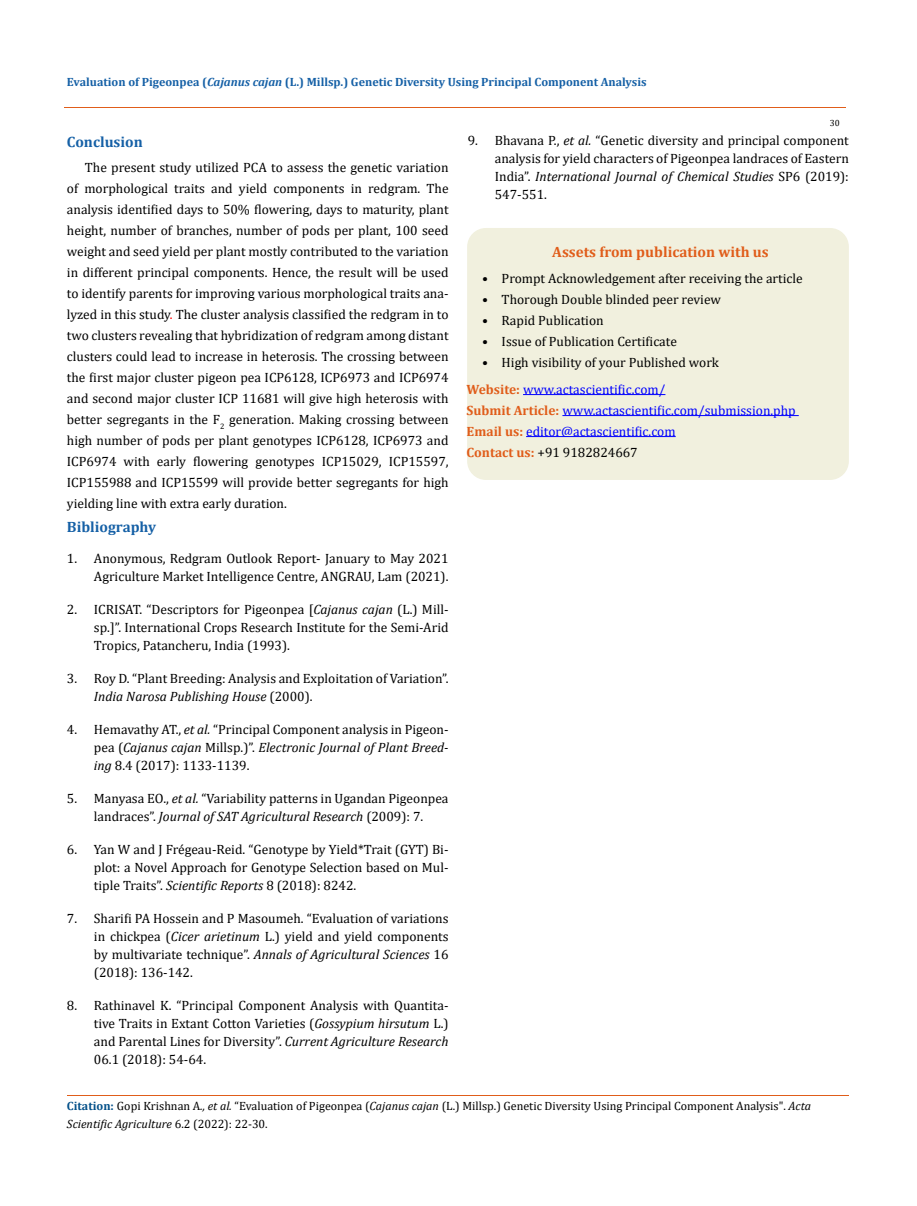
<style>
.page{position:relative;width:917px;height:1206px;background:#fff}
.page>*{position:absolute;margin:0;border:0;box-sizing:border-box;transform-origin:0 0}
.t1{font:700 15px "Cambria";color:#e05d1a}
.t2{font:700 15px "Cambria";color:#1560a6}
.t3{font:13.5px/18px "Cambria";color:#000;text-align:justify}
.t4{font:13.5px/21px "Cambria";color:#00f}
.t5{font:12px/18px "Cambria";color:#000}
.t6{font:700 12px "Cambria";color:#1560a6}
.t7{font:9px "Cambria";color:#000}
.s1{font-style:italic}
.s2{color:#f00}
.s3{font-weight:700;color:#e05d1a}
.s4{color:#000}
.s5{font-weight:700;color:#035089}
</style>
<div class="page">
<div style="left:468px;top:229px;width:380px;height:250px;background:#f1f0de;border-radius:18px"></div>
<div style="left:467px;top:228px;width:381px;height:252px;border:2px solid #f1f0de;border-radius:18px"></div>
<hr style="left:523px;top:394px;width:142px;height:1px;background:#00f">
<hr style="left:562px;top:415px;width:236px;height:1px;background:#00f">
<hr style="left:526px;top:436px;width:149px;height:1px;background:#00f">
<hr style="left:64px;top:108px;width:781px;height:1px;background:#e05d1a">
<hr style="left:67px;top:1095px;width:781px;height:1px;background:#e05d1a">
<p class="t6" style="left:67px;top:73px;width:581px">Evaluation of Pigeonpea (<span class="s1">Cajanus cajan</span> (L.) Millsp.) Genetic Diversity Using Principal Component Analysis</p>
<p class="t7" style="left:829px;top:118px;width:11px">30</p>
<p class="t2" style="left:67px;top:131px;width:77px">Conclusion</p>
<p class="t3" style="left:67px;top:157px;width:383px;line-height:21px;text-indent:18px">The present study utilized PCA to assess the genetic variation of morphological traits and yield components in redgram. The analysis identified days to 50% flowering, days to maturity, plant height, number of branches, number of pods per plant, 100 seed weight and seed yield per plant mostly contributed to the variation in different principal components. Hence, the result will be used to identify parents for improving various morphological traits ana&shy;lyzed in this study<span class="s2">.</span> The cluster analysis classified the redgram in to two clusters revealing that hybridization of redgram among distant clusters could lead to increase in heterosis. The crossing between the first major cluster pigeon pea ICP6128, ICP6973 and ICP6974 and second major cluster ICP 11681 will give high heterosis with better segregants in the F<sub>2</sub> generation. Making crossing between high number of pods per plant genotypes ICP6128, ICP6973 and ICP6974 with early flowering genotypes ICP15029, ICP15597, ICP155988 and ICP15599 will provide better segregants for high yielding line with extra early duration.</p>
<p class="t2" style="left:67px;top:516px;width:91px">Bibliography</p>
<p class="t3" style="left:67px;top:549px;width:383px;text-align:right">1. Anonymous, Redgram Outlook Report- January to May 2021<br>Agriculture Market Intelligence Centre, ANGRAU, Lam (2021).</p>
<p class="t3" style="left:94px;top:600px;width:356px;text-indent:-27px">2. ICRISAT. “Descriptors for Pigeonpea [<span class="s1">Cajanus cajan</span> (L.) Mill&shy;sp.]”. International Crops Research Institute for the Semi-Arid Tropics, Patancheru, India (1993).</p>
<p class="t3" style="left:94px;top:669px;width:356px;text-indent:-27px">3. Roy D. “Plant Breeding: Analysis and Exploitation of Variation”.<br><span class="s1">India Narosa Publishing House</span> (2000).</p>
<p class="t3" style="left:94px;top:720px;width:356px;text-indent:-27px">4. Hemavathy AT., <span class="s1">et al.</span> “Principal Component analysis in Pigeon&shy;pea (<span class="s1">Cajanus cajan</span> Millsp.)”. <span class="s1">Electronic Journal of Plant Breed&shy;ing</span> 8.4 (2017): 1133-1139.</p>
<p class="t3" style="left:67px;top:789px;width:383px;text-align:center">5. Manyasa EO., <span class="s1">et al.</span> “Variability patterns in Ugandan Pigeonpea landraces”. <span class="s1">Journal of SAT Agricultural Research</span> (2009): 7.</p>
<p class="t3" style="left:94px;top:840px;width:356px;text-indent:-27px">6. Yan W and J Frégeau-Reid. “Genotype by Yield*Trait (GYT) Bi&shy;plot: a Novel Approach for Genotype Selection based on Mul&shy;tiple Traits”. <span class="s1">Scientific Reports</span> 8 (2018): 8242.</p>
<p class="t3" style="left:94px;top:909px;width:356px;text-indent:-27px">7. Sharifi PA Hossein and P Masoumeh. “Evaluation of variations in chickpea (<span class="s1">Cicer arietinum</span> L.) yield and yield components by multivariate technique”. <span class="s1">Annals of Agricultural Sciences</span> 16 (2018): 136-142.</p>
<p class="t3" style="left:94px;top:996px;width:356px;text-indent:-27px">8. Rathinavel K. “Principal Component Analysis with Quantita&shy;tive Traits in Extant Cotton Varieties (<span class="s1">Gossypium hirsutum</span> L.) and Parental Lines for Diversity”. <span class="s1">Current Agriculture Research </span>06.1 (2018): 54-64.</p>
<p class="t3" style="left:495px;top:132px;width:355px;text-indent:-27px">9. Bhavana P., <span class="s1">et al.</span> “Genetic diversity and principal component analysis for yield characters of Pigeonpea landraces of Eastern India”. <span class="s1">International Journal of Chemical Studies</span> SP6 (2019):<br>547-551.</p>
<p class="t1" style="left:552px;top:241px;width:218px">Assets from publication with us</p>
<p class="t3" style="left:482px;top:269px;width:322px">• Prompt Acknowledgement after receiving the article</p>
<p class="t3" style="left:482px;top:290px;width:240px">• Thorough Double blinded peer review</p>
<p class="t3" style="left:482px;top:311px;width:123px">• Rapid Publication</p>
<p class="t3" style="left:482px;top:332px;width:196px">• Issue of Publication Certificate</p>
<p class="t3" style="left:482px;top:353px;width:238px">• High visibility of your Published work</p>
<p class="t4" style="left:466px;top:379px;width:330px"><span class="s3">Website:</span> www.actascientific.com/<br><span class="s3">Submit Article:</span> www.actascientific.com/submission.php <span class="s3">Email us:</span> editor@actascientific.com<br><span class="s3">Contact us:</span> <span class="s4">+91 9182824667</span></p>
<p class="t5" style="left:67px;top:1097px;width:745px"><span class="s5">Citation:</span> Gopi Krishnan A<span class="s1">., et al.</span> “Evaluation of Pigeonpea (<span class="s1">Cajanus cajan</span> (L.) Millsp.) Genetic Diversity Using Principal Component Analysis". <span class="s1">Acta<br>Scientific Agriculture</span> 6.2 (2022): 22-30.</p>
</div>
